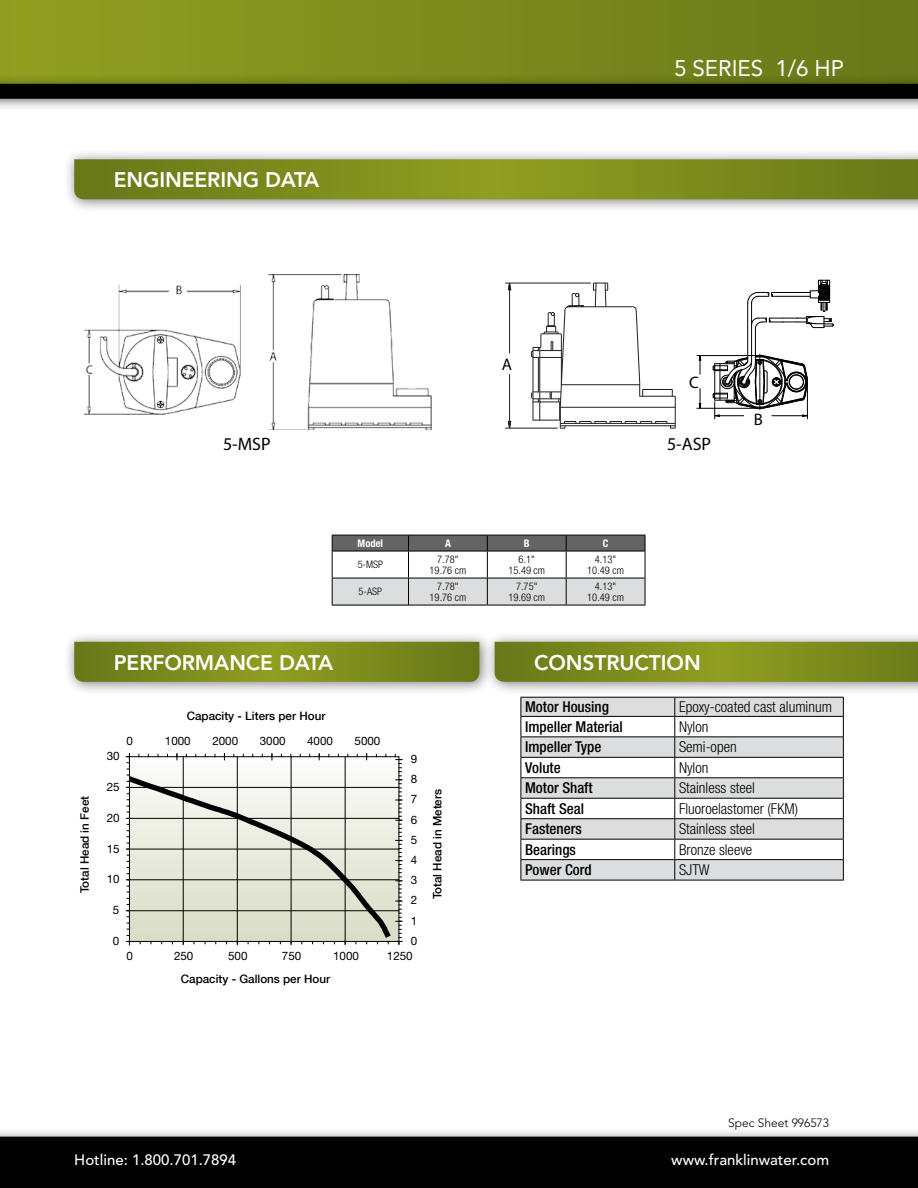
<style>
.page{position:relative;width:918px;height:1188px;background:#fff}
.page>*{position:absolute;margin:0;border:0;box-sizing:border-box;transform-origin:0 0}
.t1{font:22.5px "Avenir";letter-spacing:-.005em;color:#fff}
.t2{font:800 21px "Avenir";letter-spacing:-.005em;color:#fff}
.t3{font:18px "Myriad Pro";color:#000}
.t4{font:16.65px "Myriad Pro";color:#000}
.t5{font:300 condensed 15px "Helvetica Neue LT Std";color:#000}
.t6{font:500 condensed 15px "Helvetica Neue LT Std";color:#000}
.t7{font:500 15px "Avenir LT Std";color:#fff}
.t8{font:300 12px "Avenir LT Std";color:#000}
.t9{font:500 11.7px "Helvetica Neue";color:#000}
.t10{font:11.7px "Helvetica Neue";color:#000}
.t11{font:300 condensed 10.5px/11.1px "Helvetica Neue LT Std";color:#000;text-align:center}
.t12{font:700 condensed 10.5px "Helvetica Neue LT Std";color:#fff}
.t13{font:300 condensed 10.35px "Helvetica Neue LT Std";color:#000}
</style>
<div class="page">
<div style="left:0;top:1126px;width:918px;height:62px;background:#000;opacity:.5"></div>
<div style="left:0;top:1137px;width:918px;height:51px;background:#000"></div>
<svg style="left:0;top:0;width:918px;height:73px;background:#7c8b1c"></svg>
<div style="left:0;top:73px;width:918px;height:40px;background:#000;opacity:.5"></div>
<div style="left:0;top:84px;width:918px;height:15px;background:#000"></div>
<div style="left:64px;top:149px;width:854px;height:64px;background:#000;opacity:.5"></div>
<svg style="left:74px;top:159px;width:844px;height:40px;background:#7c8b1e"></svg>
<div style="left:64px;top:631px;width:429px;height:65px;background:#000;opacity:.5"></div>
<svg style="left:74px;top:642px;width:405px;height:40px;background:#7b8a1d"></svg>
<div style="left:484px;top:631px;width:434px;height:65px;background:#000;opacity:.5"></div>
<svg style="left:495px;top:642px;width:423px;height:40px;background:#7c8c1d"></svg>
<div style="left:129px;top:757px;width:270px;height:184px;background:#fbfcf9"></div>
<hr style="left:129px;top:910px;width:270px;height:1px;background:#000">
<hr style="left:129px;top:879px;width:270px;height:1px;background:#000">
<hr style="left:129px;top:849px;width:270px;height:1px;background:#000">
<hr style="left:129px;top:818px;width:270px;height:1px;background:#000">
<hr style="left:129px;top:787px;width:270px;height:1px;background:#000">
<hr style="left:183px;top:757px;width:1px;height:184px;background:#000">
<hr style="left:237px;top:757px;width:1px;height:184px;background:#000">
<hr style="left:291px;top:757px;width:1px;height:184px;background:#000">
<hr style="left:345px;top:757px;width:1px;height:184px;background:#000">
<svg style="left:126px;top:886px;width:3px;height:31px"></svg>
<svg style="left:126px;top:843px;width:3px;height:37px"></svg>
<svg style="left:126px;top:806px;width:3px;height:31px"></svg>
<svg style="left:126px;top:769px;width:3px;height:31px"></svg>
<svg style="left:126px;top:754px;width:4px;height:9px"></svg>
<svg style="left:126px;top:923px;width:4px;height:22px"></svg>
<svg style="left:395px;top:754px;width:7px;height:191px"></svg>
<svg style="left:131px;top:772px;width:263px;height:168px"></svg>
<div style="left:129px;top:756px;width:270px;height:186px;border:1px solid #000"></div>
<hr style="left:521px;top:697px;width:154px;height:1px;background:#000">
<hr style="left:675px;top:697px;width:169px;height:1px;background:#000">
<svg style="left:521px;top:698px;width:323px;height:182px"></svg>
<hr style="left:521px;top:880px;width:154px;height:1px;background:#000">
<hr style="left:675px;top:880px;width:169px;height:1px;background:#000">
<img style="left:85px;top:275px;width:347px;height:154px">
<hr style="left:755px;top:329px;width:1px;height:31px;background:#000">
<hr style="left:747px;top:303px;width:1px;height:59px;background:#000">
<hr style="left:751px;top:303px;width:1px;height:59px;background:#000">
<svg style="left:711px;top:353px;width:97px;height:66px"></svg>
<hr style="left:697px;top:408px;width:61px;height:1px;background:#000">
<hr style="left:697px;top:355px;width:61px;height:1px;background:#000">
<svg style="left:698px;top:389px;width:4px;height:20px"></svg>
<svg style="left:698px;top:355px;width:4px;height:19px"></svg>
<svg style="left:747px;top:280px;width:87px;height:49px"></svg>
<hr style="left:675px;top:396px;width:1px;height:32px;background:#231f20">
<hr style="left:505px;top:283px;width:86px;height:1px;background:#231f20">
<hr style="left:505px;top:428px;width:53px;height:1px;background:#231f20">
<hr style="left:509px;top:290px;width:1px;height:63px;background:#231f20">
<hr style="left:509px;top:374px;width:1px;height:47px;background:#231f20">
<svg style="left:508px;top:282px;width:3px;height:9px"></svg>
<svg style="left:508px;top:421px;width:3px;height:8px"></svg>
<svg style="left:531px;top:282px;width:144px;height:147px"></svg>
<svg style="left:332px;top:535px;width:314px;height:70px"></svg>
<hr style="left:487px;top:578px;width:79px;height:1px;background:#000">
<hr style="left:566px;top:578px;width:79px;height:1px;background:#000">
<hr style="left:332px;top:605px;width:77px;height:1px;background:#000">
<hr style="left:409px;top:605px;width:78px;height:1px;background:#000">
<hr style="left:487px;top:605px;width:79px;height:1px;background:#000">
<hr style="left:566px;top:605px;width:79px;height:1px;background:#000">
<h2 class="t2" style="left:114px;top:168px;width:207px">ENGINEERING DATA</h2>
<p class="t4" style="left:502px;top:354px;width:12px">A</p>
<h1 class="t1" style="left:674px;top:55px;width:172px">5 SERIES 1/6 HP</h1>
<p class="t4" style="left:689px;top:372px;width:11px">C</p>
<p class="t4" style="left:754px;top:409px;width:11px">B</p>
<p class="t3" style="left:223px;top:433px;width:49px">5-MSP</p>
<p class="t3" style="left:667px;top:433px;width:46px">5-ASP</p>
<p class="t12" style="left:358px;top:537px;width:27px">Model</p>
<p class="t12" style="left:445px;top:537px;width:7px">A</p>
<p class="t12" style="left:524px;top:537px;width:7px">B</p>
<p class="t12" style="left:603px;top:537px;width:7px">C</p>
<p class="t13" style="left:358px;top:559px;width:27px">5-MSP</p>
<p class="t11" style="left:430px;top:553px;width:38px">7.78"<br>19.76 cm</p>
<p class="t11" style="left:508px;top:553px;width:38px">6.1"<br>15.49 cm</p>
<p class="t11" style="left:587px;top:553px;width:38px">4.13"<br>10.49 cm</p>
<p class="t13" style="left:359px;top:586px;width:25px">5-ASP</p>
<p class="t11" style="left:430px;top:580px;width:38px">7.78"<br>19.76 cm</p>
<p class="t11" style="left:508px;top:580px;width:38px">7.75"<br>19.69 cm</p>
<p class="t11" style="left:587px;top:580px;width:38px">4.13"<br>10.49 cm</p>
<p class="t9" style="left:75px;top:893px;width:98px;rotate:-90deg">Total Head in Feet</p>
<h2 class="t2" style="left:114px;top:650px;width:221px">PERFORMANCE DATA</h2>
<h2 class="t2" style="left:534px;top:650px;width:168px">CONSTRUCTION</h2>
<p class="t9" style="left:187px;top:706px;width:140px">Capacity - Liters per Hour</p>
<p class="t10" style="left:127px;top:734px;width:8px">0</p>
<p class="t10" style="left:165px;top:734px;width:27px">1000</p>
<p class="t10" style="left:212px;top:734px;width:27px">2000</p>
<p class="t10" style="left:260px;top:734px;width:27px">3000</p>
<p class="t10" style="left:307px;top:734px;width:27px">4000</p>
<p class="t10" style="left:355px;top:734px;width:27px">5000</p>
<p class="t10" style="left:107px;top:749px;width:14px">30</p>
<p class="t10" style="left:107px;top:780px;width:14px">25</p>
<p class="t10" style="left:107px;top:811px;width:14px">20</p>
<p class="t10" style="left:107px;top:841px;width:14px">15</p>
<p class="t10" style="left:107px;top:872px;width:14px">10</p>
<p class="t10" style="left:113px;top:903px;width:8px">5</p>
<p class="t10" style="left:113px;top:934px;width:8px">0</p>
<p class="t10" style="left:411px;top:752px;width:8px">9</p>
<p class="t10" style="left:411px;top:772px;width:8px">8</p>
<p class="t10" style="left:411px;top:792px;width:8px">7</p>
<p class="t10" style="left:411px;top:813px;width:8px">6</p>
<p class="t10" style="left:411px;top:833px;width:8px">5</p>
<p class="t10" style="left:411px;top:853px;width:8px">4</p>
<p class="t10" style="left:411px;top:873px;width:8px">3</p>
<p class="t10" style="left:411px;top:893px;width:8px">2</p>
<p class="t10" style="left:411px;top:914px;width:8px">1</p>
<p class="t10" style="left:411px;top:934px;width:8px">0</p>
<p class="t10" style="left:127px;top:949px;width:8px">0</p>
<p class="t10" style="left:174px;top:949px;width:21px">250</p>
<p class="t10" style="left:228px;top:949px;width:21px">500</p>
<p class="t10" style="left:282px;top:949px;width:21px">750</p>
<p class="t10" style="left:333px;top:949px;width:27px">1000</p>
<p class="t10" style="left:387px;top:949px;width:27px">1250</p>
<p class="t9" style="left:181px;top:969px;width:151px">Capacity - Gallons per Hour</p>
<p class="t9" style="left:428px;top:899px;width:112px;rotate:-90deg">Total Head in Meters</p>
<p class="t6" style="left:525px;top:698px;width:85px">Motor Housing</p>
<p class="t5" style="left:679px;top:698px;width:154px">Epoxy-coated cast aluminum</p>
<p class="t6" style="left:525px;top:718px;width:99px">Impeller Material</p>
<p class="t5" style="left:679px;top:718px;width:31px">Nylon</p>
<p class="t6" style="left:525px;top:738px;width:78px">Impeller Type</p>
<p class="t5" style="left:679px;top:739px;width:59px">Semi-open</p>
<p class="t6" style="left:525px;top:759px;width:37px">Volute</p>
<p class="t5" style="left:679px;top:759px;width:31px">Nylon</p>
<p class="t6" style="left:525px;top:779px;width:69px">Motor Shaft</p>
<p class="t5" style="left:679px;top:779px;width:78px">Stainless steel</p>
<p class="t6" style="left:525px;top:800px;width:60px">Shaft Seal</p>
<p class="t5" style="left:679px;top:800px;width:121px">Fluoroelastomer (FKM)</p>
<p class="t6" style="left:525px;top:820px;width:58px">Fasteners</p>
<p class="t5" style="left:679px;top:820px;width:78px">Stainless steel</p>
<p class="t6" style="left:525px;top:840px;width:52px">Bearings</p>
<p class="t5" style="left:679px;top:841px;width:75px">Bronze sleeve</p>
<p class="t6" style="left:525px;top:861px;width:68px">Power Cord</p>
<p class="t5" style="left:679px;top:861px;width:32px">SJTW</p>
<p class="t8" style="left:728px;top:1116px;width:102px">Spec Sheet 996573</p>
<p class="t7" style="left:74px;top:1152px;width:164px">Hotline: 1.800.701.7894</p>
<p class="t7" style="left:671px;top:1152px;width:159px">www.franklinwater.com</p>
</div>
